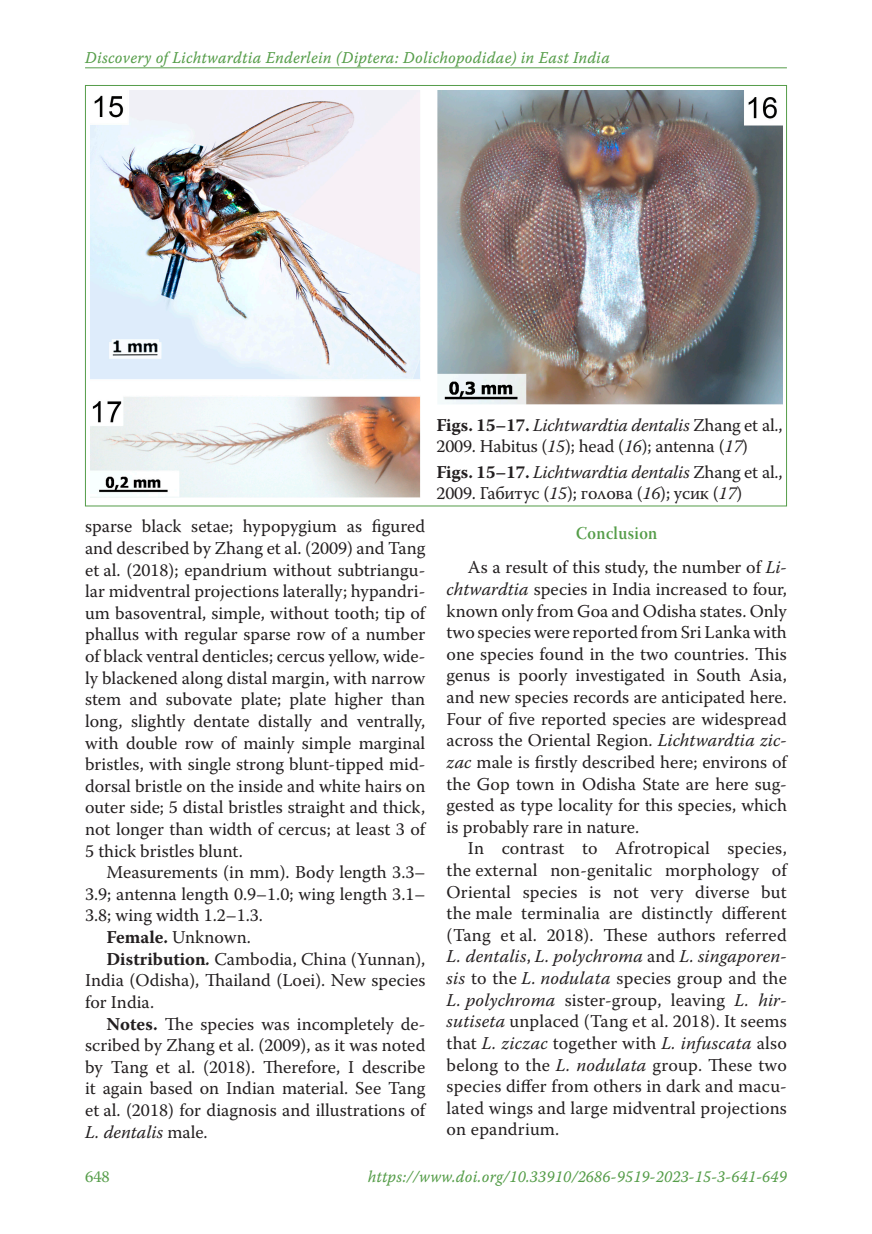
<style>
.page{position:relative;width:872px;height:1234px;background:#fff}
.page>*{position:absolute;margin:0;border:0;box-sizing:border-box;transform-origin:0 0}
.Body_Text{font:18px/21.6px "Warnock Pro";color:#231f20;text-align:justify}
.Заголовок_1{font:18px "Warnock Pro Semibold Subh";letter-spacing:.025em;color:#559d49;scale:.9 1}
.colon_right{font:16.5px "Warnock Pro It Capt";letter-spacing:.01em;color:#559d49;scale:.95 1}
.t1{font:16.5px "Warnock Pro";color:#559d49}
.s1{font-weight:700}
.s2{font-weight:700;font-style:italic}
.s3{font-style:italic}
</style>
<div class="page">
<img style="left:90px;top:90px;width:692px;height:408px">
<hr style="left:85px;top:67px;width:702px;height:1px;background:#559d49">
<p class="colon_right" style="left:85px;top:48px;width:554px">Discovery of Lichtwardtia Enderlein (Diptera: Dolichopodidae) in East India</p>
<p class="Body_Text" style="left:85px;top:515px;width:342px">sparse black setae; hypopygium as figured and described by Zhang et al. (2009) and Tang et al. (2018); epandrium without subtriangu&shy;lar midventral projections laterally; hypandri&shy;um basoventral, simple, without tooth; tip of phallus with regular sparse row of a number of black ventral denticles; cercus yellow, wide&shy;ly blackened along distal margin, with narrow stem and subovate plate; plate higher than long, slightly dentate distally and ventrally, with double row of mainly simple marginal bristles, with single strong blunt-tipped mid&shy;dorsal bristle on the inside and white hairs on outer side; 5 distal bristles straight and thick, not longer than width of cercus; at least 3 of 5 thick bristles blunt.</p>
<p class="Body_Text" style="left:85px;top:861px;width:342px;text-indent:21px">Measurements (in mm). Body length 3.3– 3.9; antenna length 0.9–1.0; wing length 3.1– 3.8; wing width 1.2–1.3.</p>
<p class="Body_Text" style="left:106px;top:925px;width:146px"><span class="s1">Female.</span> Unknown.</p>
<p class="Body_Text" style="left:85px;top:947px;width:342px;text-indent:21px"><span class="s1">Distribution</span><span class="s2">.</span> Cambodia, China (Yunnan), India (Odisha), Thailand (Loei). New species for India.</p>
<p class="Body_Text" style="left:85px;top:1012px;width:342px;text-indent:21px"><span class="s1">Notes.</span> The species was incompletely de&shy;scribed by Zhang et al. (2009), as it was noted by Tang et al. (2018). Therefore, I describe it again based on Indian material. See Tang et al. (2018) for diagnosis and illustrations of <span class="s3">L. dentalis</span> male.</p>
<p class="Body_Text" style="left:436px;top:414px;width:347px;line-height:21px"><span class="s1">Figs. 15–17.</span> <span class="s3">Lichtwardtia dentalis</span> Zhang et al.,<br>2009. Habitus (<span class="s3">15</span>); head (<span class="s3">16</span>); antenna (<span class="s3">17</span>)</p>
<p class="Body_Text" style="left:436px;top:461px;width:347px;line-height:21px"><span class="s1">Figs. 15–17.</span> <span class="s3">Lichtwardtia dentalis</span> Zhang et al.,<br>2009. Габитус (<span class="s3">15</span>); голова (<span class="s3">16</span>); усик (<span class="s3">17</span>)</p>
<p class="Заголовок_1" style="left:576px;top:522px;width:92px">Conclusion</p>
<p class="Body_Text" style="left:446px;top:556px;width:342px;text-indent:21px">As a result of this study, the number of <span class="s3">Li&shy;chtwardtia</span> species in India increased to four, known only from Goa and Odisha states. Only two species were reported from Sri Lanka with one species found in the two countries. This genus is poorly investigated in South Asia, and new species records are anticipated here.<br>Four of five reported species are widespread across the Oriental Region. <span class="s3">Lichtwardtia zic&shy;zac</span> male is firstly described here; environs of the Gop town in Odisha State are here sug&shy;gested as type locality for this species, which is probably rare in nature.</p>
<p class="Body_Text" style="left:446px;top:837px;width:342px;text-indent:21px">In contrast to Afrotropical species, the external non-genitalic morphology of Oriental species is not very diverse but the male terminalia are distinctly different (Tang et al. 2018). These authors referred <span class="s3">L. dentalis</span>, <span class="s3">L. polychroma</span> and <span class="s3">L. singaporen&shy;sis</span> to the <span class="s3">L. nodulata</span> species group and the <span class="s3">L. polychroma</span> sister-group, leaving <span class="s3">L. hir&shy;sutiseta</span> unplaced (Tang et al. 2018). It seems that <span class="s3">L. ziczac</span> together with <span class="s3">L. infuscata</span> also belong to the <span class="s3">L. nodulata</span> group. These two species differ from others in dark and macu&shy;lated wings and large midventral projections on epandrium.</p>
<p class="t1" style="left:85px;top:1166px;width:26px">648</p>
<p class="colon_right" style="left:368px;top:1166px;width:443px">https://www.doi.org/10.33910/2686-9519-2023-15-3-641-649</p>
</div>
